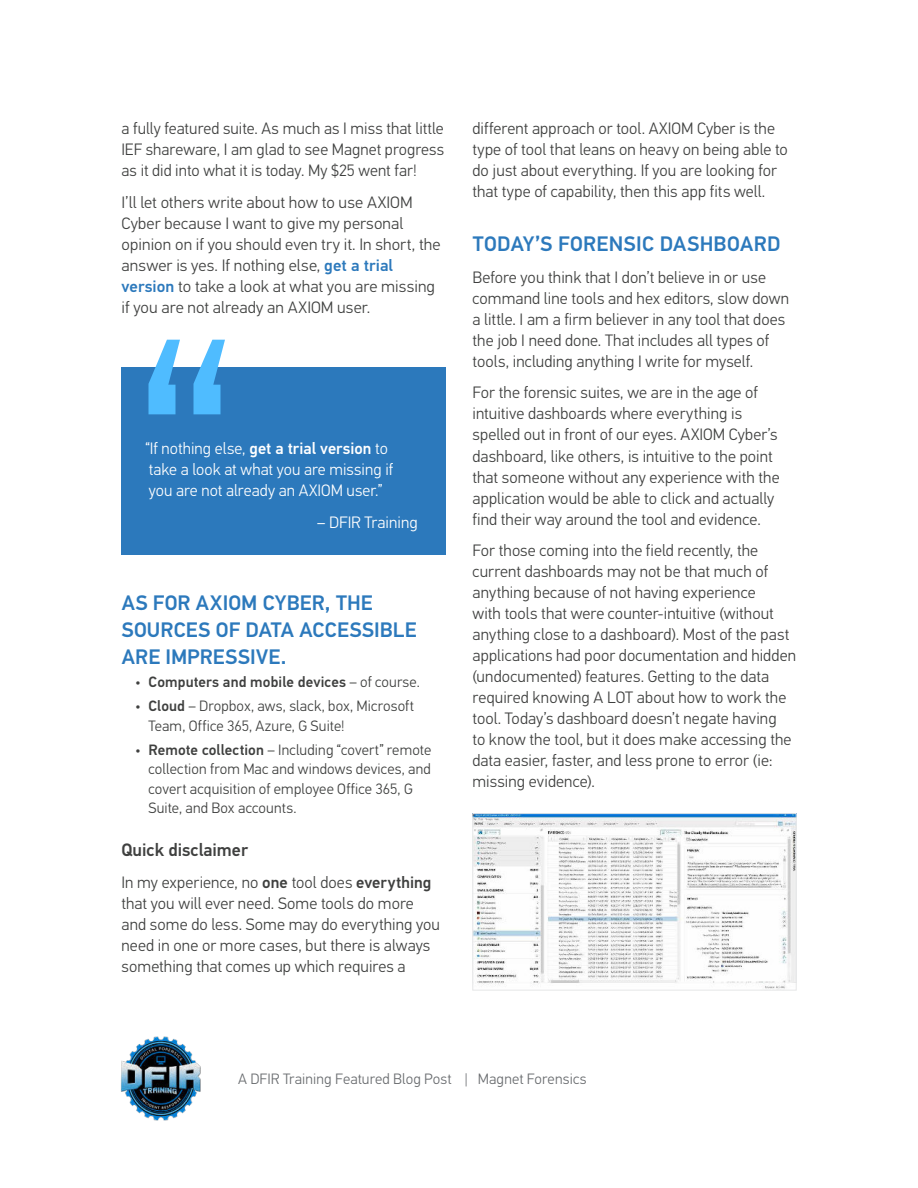
<style>
.page{position:relative;width:918px;height:1188px;background:#fff}
.page>*{position:absolute;margin:0;border:0;box-sizing:border-box;transform-origin:0 0}
.t1{font:500 21px/27px "PF Din Text Pro";letter-spacing:.01em;color:#2c79bc}
.t2{font:500 18px "PF Din Text Pro";color:#3f403f}
.t3{font:300 16.5px/21px "PF Din Text Pro";letter-spacing:.005em;color:#3f403f}
.t4{font:300 16.5px/21px "PF Din Text Pro";letter-spacing:.005em;color:#fff}
.t5{font:300 15px/19.5px "PF Din Text Pro";letter-spacing:.01em;color:#3f403f}
.t6{font:300 15px "PF Din Text Pro";letter-spacing:.01em;color:#696c6f}
.t7{font:500 15px "PF Din Text Pro";letter-spacing:.01em;color:#3f403f}
.s1{font-weight:500;color:#2c79bc}
.s2{font-weight:500}
.s3{font-weight:300}
</style>
<div class="page">
<img style="left:120px;top:1037px;width:81px;height:83px">
<div style="left:122px;top:367px;width:324px;height:188px;background:#2c79bc"></div>
<svg style="left:148px;top:340px;width:77px;height:74px"></svg>
<img style="left:474px;top:815px;width:320px;height:173px">
<div style="left:472px;top:813px;width:324px;height:177px;border:1px solid #e6e7e8"></div>
<p class="t3" style="left:122px;top:119px;width:324px;text-align:justify">a fully featured suite. As much as I miss that little IEF shareware, I am glad to see Magnet progress as it did into what it is today. My $25 went far!</p>
<p class="t3" style="left:121px;top:192px;width:321px">I’ll let others write about how to use AXIOM Cyber because I want to give my personal opinion on if you should even try it. In short, the answer is yes. If nothing else, <span class="s1">get a trial version</span> to take a look at what you are missing if you are not already an AXIOM user.</p>
<p class="t4" style="left:145px;top:439px;width:249px">“If nothing else, <span class="s2">get a trial version</span> to take a look at what you are missing if you are not already an AXIOM user.”</p>
<p class="t4" style="left:317px;top:512px;width:102px">– DFIR Training</p>
<p class="t1" style="left:122px;top:590px;width:296px">AS FOR AXIOM CYBER, THE<br>SOURCES OF DATA ACCESSIBLE<br>ARE IMPRESSIVE.</p>
<p class="t7" style="left:135px;top:676px;width:286px"><span class="s3">•</span> Computers and mobile devices <span class="s3">– of course.</span></p>
<p class="t5" style="left:148px;top:697px;width:267px;text-indent:-14px">• <span class="s2">Cloud</span> – Dropbox, aws, slack, box, Microsoft<br>Team, Office 365, Azure, G Suite!</p>
<p class="t5" style="left:148px;top:741px;width:284px;text-indent:-14px">• <span class="s2">Remote collection</span> – Including “covert” remote collection from Mac and windows devices, and covert acquisition of employee Office 365, G Suite, and Box accounts.</p>
<p class="t2" style="left:122px;top:842px;width:128px">Quick disclaimer</p>
<p class="t3" style="left:121px;top:873px;width:320px">In my experience, no <span class="s2">one</span> tool does <span class="s2">everything </span>that you will ever need. Some tools do more and some do less. Some may do everything you need in one or more cases, but there is always something that comes up which requires a</p>
<p class="t3" style="left:473px;top:119px;width:317px">different approach or tool. AXIOM Cyber is the type of tool that leans on heavy on being able to do just about everything. If you are looking for that type of capability, then this app fits well.</p>
<p class="t1" style="left:473px;top:231px;width:309px">TODAY’S FORENSIC DASHBOARD</p>
<p class="t3" style="left:472px;top:267px;width:318px">Before you think that I don’t believe in or use command line tools and hex editors, slow down a little. I am a firm believer in any tool that does the job I need done. That includes all types of tools, including anything I write for myself.</p>
<p class="t3" style="left:472px;top:383px;width:309px">For the forensic suites, we are in the age of intuitive dashboards where everything is spelled out in front of our eyes. AXIOM Cyber’s dashboard, like others, is intuitive to the point that someone without any experience with the application would be able to click and actually find their way around the tool and evidence.</p>
<p class="t3" style="left:472px;top:541px;width:325px">For those coming into the field recently, the current dashboards may not be that much of anything because of not having experience<br>with tools that were counter-intuitive (without anything close to a dashboard). Most of the past applications had poor documentation and hidden (undocumented) features. Getting to the data required knowing A LOT about how to work the tool. Today’s dashboard doesn’t negate having<br>to know the tool, but it does make accessing the data easier, faster, and less prone to error (ie: missing evidence).</p>
<p class="t6" style="left:238px;top:1073px;width:350px">A DFIR Training Featured Blog Post | Magnet Forensics</p>
</div>
